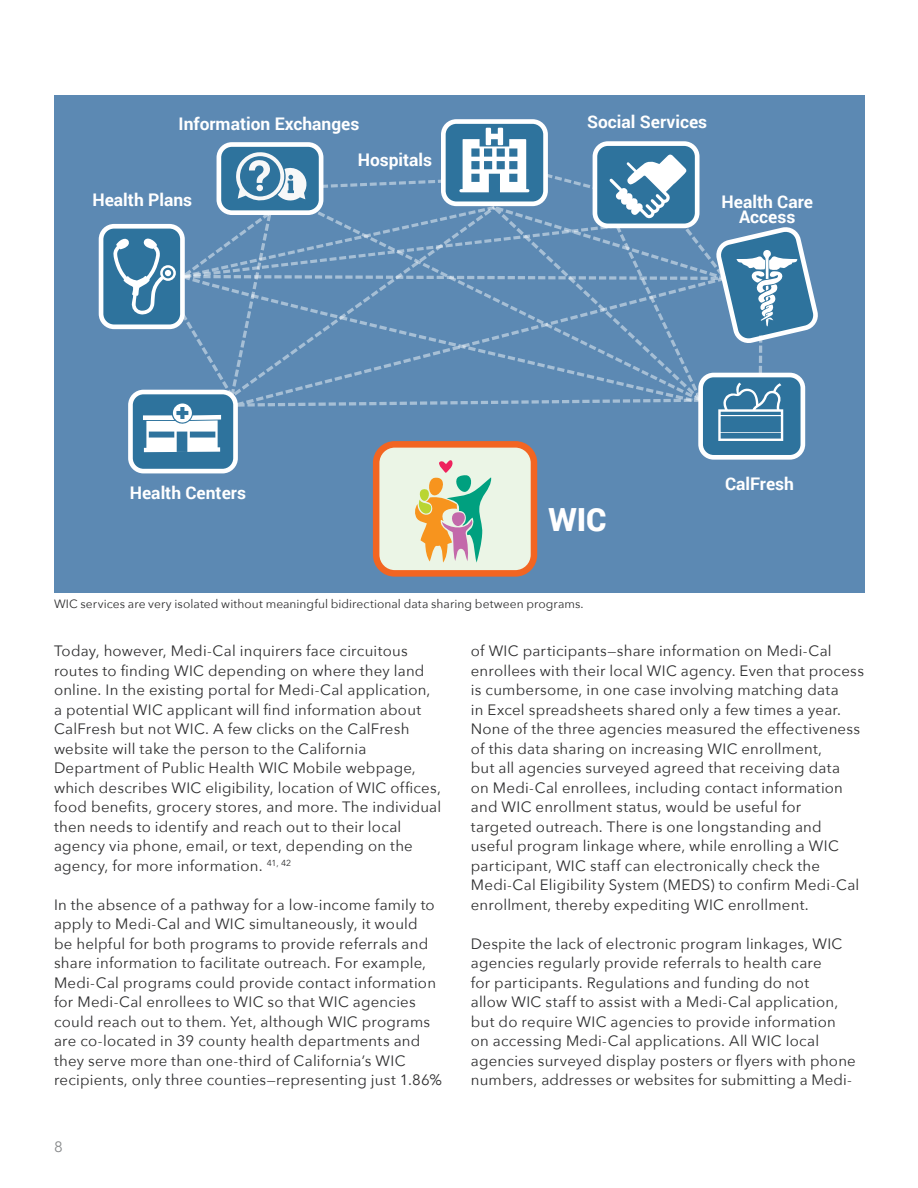
<style>
.page{position:relative;width:918px;height:1188px;background:#fff}
.page>*{position:absolute;margin:0;border:0;box-sizing:border-box;transform-origin:0 0}
.t1{font:900 31.95px "Roboto";color:#fff}
.t2{font:700 17.4px/15.9px "Roboto";color:#fff;text-align:center}
.t3{font:15px/19.5px "Avenir Next";letter-spacing:.015em;color:#2e2e2f}
.t4{font:15px "Avenir Next";color:#87898b}
.t5{font:12px "Avenir Next";letter-spacing:.005em;color:#2e2e2f}
</style>
<div class="page">
<div style="left:54px;top:95px;width:810px;height:498px;background:#5c89b3"></div>
<div style="left:443px;top:122px;width:103px;height:82px;background:#2e739d;border-radius:13px"></div>
<div style="left:441px;top:119px;width:107px;height:87px;border:5px solid #fff;border-radius:13px"></div>
<div style="left:701px;top:375px;width:102px;height:82px;background:#2e739d;border-radius:13px"></div>
<div style="left:698px;top:373px;width:107px;height:87px;border:5px solid #fff;border-radius:13px"></div>
<div style="left:130px;top:392px;width:106px;height:79px;background:#2e739d;border-radius:13px"></div>
<div style="left:128px;top:390px;width:110px;height:83px;border:5px solid #fff;border-radius:13px"></div>
<div style="left:101px;top:226px;width:81px;height:101px;background:#2e739d;border-radius:13px"></div>
<div style="left:99px;top:224px;width:86px;height:105px;border:5px solid #fff;border-radius:13px"></div>
<div style="left:376px;top:444px;width:158px;height:129px;background:#ebf5e6;border-radius:19px"></div>
<div style="left:373px;top:441px;width:164px;height:136px;border:7px solid #f26522;border-radius:19px"></div>
<svg style="left:415px;top:460px;width:76px;height:103px"></svg>
<svg style="left:113px;top:128px;width:705px;height:324px"></svg>
<svg style="left:317px;top:211px;width:384px;height:191px"></svg>
<p class="t2" style="left:179px;top:115px;width:182px">Information Exchanges</p>
<p class="t2" style="left:92px;top:192px;width:101px">Health Plans</p>
<p class="t2" style="left:358px;top:151px;width:76px">Hospitals</p>
<p class="t2" style="left:587px;top:113px;width:122px">Social Services</p>
<p class="t2" style="left:722px;top:193px;width:93px">Health Care<br>Access</p>
<p class="t2" style="left:130px;top:484px;width:118px">Health Centers</p>
<h1 class="t1" style="left:548px;top:497px;width:60px">WIC</h1>
<p class="t5" style="left:54px;top:594px;width:531px">WIC services are very isolated without meaningful bidirectional data sharing between programs.</p>
<p class="t2" style="left:725px;top:475px;width:70px">CalFresh</p>
<p class="t3" style="left:54px;top:641px;width:389px">Today, however, Medi-Cal inquirers face circuitous routes to finding WIC depending on where they land online. In the existing portal for Medi-Cal application, a potential WIC applicant will find information about CalFresh but not WIC. A few clicks on the CalFresh website will take the person to the California Department of Public Health WIC Mobile webpage, which describes WIC eligibility, location of WIC offices, food benefits, grocery stores, and more. The individual then needs to identify and reach out to their local agency via phone, email, or text, depending on the agency, for more information. <sup>41,</sup> <sup>42</sup></p>
<p class="t3" style="left:54px;top:894px;width:389px">In the absence of a pathway for a low-income family to apply to Medi-Cal and WIC simultaneously, it would<br>be helpful for both programs to provide referrals and share information to facilitate outreach. For example, Medi-Cal programs could provide contact information for Medi-Cal enrollees to WIC so that WIC agencies could reach out to them. Yet, although WIC programs are co-located in 39 county health departments and they serve more than one-third of California’s WIC recipients, only three counties—representing just 1.86%</p>
<p class="t4" style="left:54px;top:1134px;width:10px">8</p>
<p class="t3" style="left:471px;top:641px;width:395px">of WIC participants—share information on Medi-Cal enrollees with their local WIC agency. Even that process is cumbersome, in one case involving matching data<br>in Excel spreadsheets shared only a few times a year.<br>None of the three agencies measured the effectiveness of this data sharing on increasing WIC enrollment,<br>but all agencies surveyed agreed that receiving data<br>on Medi-Cal enrollees, including contact information and WIC enrollment status, would be useful for targeted outreach. There is one longstanding and useful program linkage where, while enrolling a WIC participant, WIC staff can electronically check the Medi-Cal Eligibility System (MEDS) to confirm Medi-Cal enrollment, thereby expediting WIC enrollment.</p>
<p class="t3" style="left:471px;top:933px;width:386px">Despite the lack of electronic program linkages, WIC agencies regularly provide referrals to health care<br>for participants. Regulations and funding do not<br>allow WIC staff to assist with a Medi-Cal application, but do require WIC agencies to provide information on accessing Medi-Cal applications. All WIC local agencies surveyed display posters or flyers with phone numbers, addresses or websites for submitting a Medi-</p>
</div>
